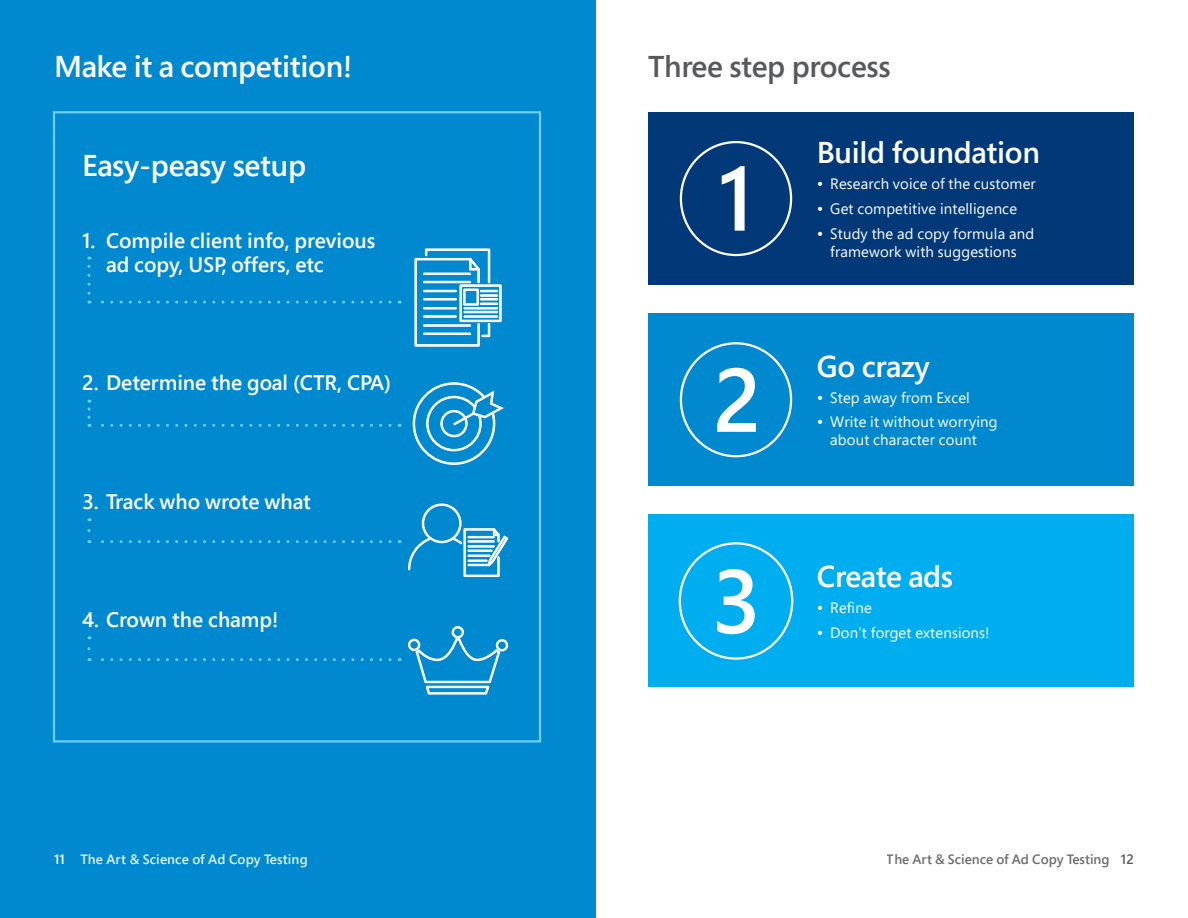
<style>
.page{position:relative;width:1188px;height:918px;background:#fff}
.page>*{position:absolute;margin:0;border:0;box-sizing:border-box;transform-origin:0 0}
.t1{font:600 30px "Segoe Pro";letter-spacing:-.01em;color:#fff}
.t2{font:600 30px "Segoe Pro";letter-spacing:-.01em;color:#58595b}
.t3{font:600 21px/24px "Segoe Pro";color:#fff}
.t4{font:15px/18px "Segoe Pro";letter-spacing:.01em;color:#fff;text-align:center}
.t5{font:600 13.5px "Segoe Pro";color:#58595b}
.t6{font:600 13.5px "Segoe Pro";letter-spacing:.01em;color:#fff}
.s1{font-size:16.5px}
</style>
<div class="page">
<div style="left:0;top:0;width:595px;height:918px;background:#0089cf"></div>
<div style="left:53px;top:111px;width:488px;height:631px;border:2px solid #6dcff6"></div>
<svg style="left:414px;top:248px;width:88px;height:99px"></svg>
<div style="left:464px;top:307px;width:34px;height:2px;border:1px solid #fff"></div>
<div style="left:464px;top:315px;width:34px;height:3px;border:1px solid #fff"></div>
<div style="left:464px;top:311px;width:34px;height:2px;border:1px solid #fff"></div>
<svg style="left:408px;top:503px;width:101px;height:74px"></svg>
<div style="left:468px;top:550px;width:25px;height:2px;border:1px solid #fff"></div>
<svg style="left:408px;top:626px;width:100px;height:69px"></svg>
<svg style="left:89px;top:301px;width:301px;height:3px"></svg>
<svg style="left:87px;top:257px;width:3px;height:36px"></svg>
<div style="left:648px;top:112px;width:486px;height:173px;background:#003878"></div>
<div style="left:680px;top:141px;width:112px;height:115px;border:2px solid #fff;border-radius:50%"></div>
<svg style="left:722px;top:166px;width:23px;height:65px"></svg>
<div style="left:648px;top:314px;width:486px;height:172px;background:#0089cf"></div>
<div style="left:680px;top:342px;width:112px;height:115px;border:2px solid #fff;border-radius:50%"></div>
<svg style="left:717px;top:368px;width:39px;height:64px"></svg>
<div style="left:648px;top:515px;width:486px;height:172px;background:#00aeef"></div>
<div style="left:679px;top:542px;width:114px;height:118px;border:2px solid #fff;border-radius:50%"></div>
<svg style="left:717px;top:569px;width:38px;height:65px"></svg>
<svg style="left:89px;top:424px;width:301px;height:3px"></svg>
<svg style="left:87px;top:400px;width:3px;height:17px"></svg>
<svg style="left:89px;top:540px;width:301px;height:3px"></svg>
<svg style="left:87px;top:518px;width:3px;height:13px"></svg>
<svg style="left:89px;top:658px;width:301px;height:3px"></svg>
<svg style="left:87px;top:636px;width:3px;height:13px"></svg>
<svg style="left:412px;top:382px;width:92px;height:83px"></svg>
<h1 class="t1" style="left:54px;top:45px;width:299px">Make it a competition!</h1>
<h1 class="t1" style="left:82px;top:145px;width:226px">Easy-peasy setup</h1>
<h2 class="t3" style="left:106px;top:228px;width:271px;text-indent:-24px">1. Compile client info, previous ad copy, USP, offers, etc</h2>
<h2 class="t3" style="left:82px;top:370px;width:310px">2. Determine the goal (CTR, CPA)</h2>
<h2 class="t3" style="left:82px;top:489px;width:230px">3. Track who wrote what</h2>
<h2 class="t3" style="left:82px;top:607px;width:198px">4. Crown the champ!</h2>
<p class="t6" style="left:54px;top:850px;width:255px">11 The Art &amp; Science of Ad Copy Testing</p>
<h1 class="t2" style="left:648px;top:45px;width:244px">Three step process</h1>
<h1 class="t1" style="left:817px;top:132px;width:225px">Build foundation</h1>
<p class="t4" style="left:817px;top:174px;width:221px"><span class="s1">•</span> Research voice of the customer</p>
<p class="t4" style="left:817px;top:199px;width:202px"><span class="s1">•</span> Get competitive intelligence</p>
<p class="t4" style="left:817px;top:224px;width:219px"><span class="s1">•</span> Study the ad copy formula and framework with suggestions</p>
<h1 class="t1" style="left:817px;top:345px;width:115px">Go crazy</h1>
<p class="t4" style="left:817px;top:388px;width:155px"><span class="s1">•</span> Step away from Excel</p>
<p class="t4" style="left:817px;top:413px;width:182px"><span class="s1">•</span> Write it without worrying about character count</p>
<h1 class="t1" style="left:817px;top:556px;width:138px">Create ads</h1>
<p class="t4" style="left:817px;top:598px;width:56px"><span class="s1">•</span> Refine</p>
<p class="t4" style="left:817px;top:623px;width:174px"><span class="s1">•</span> Don’t forget extensions!</p>
<p class="t5" style="left:887px;top:850px;width:249px">The Art &amp; Science of Ad Copy Testing 12</p>
</div>
